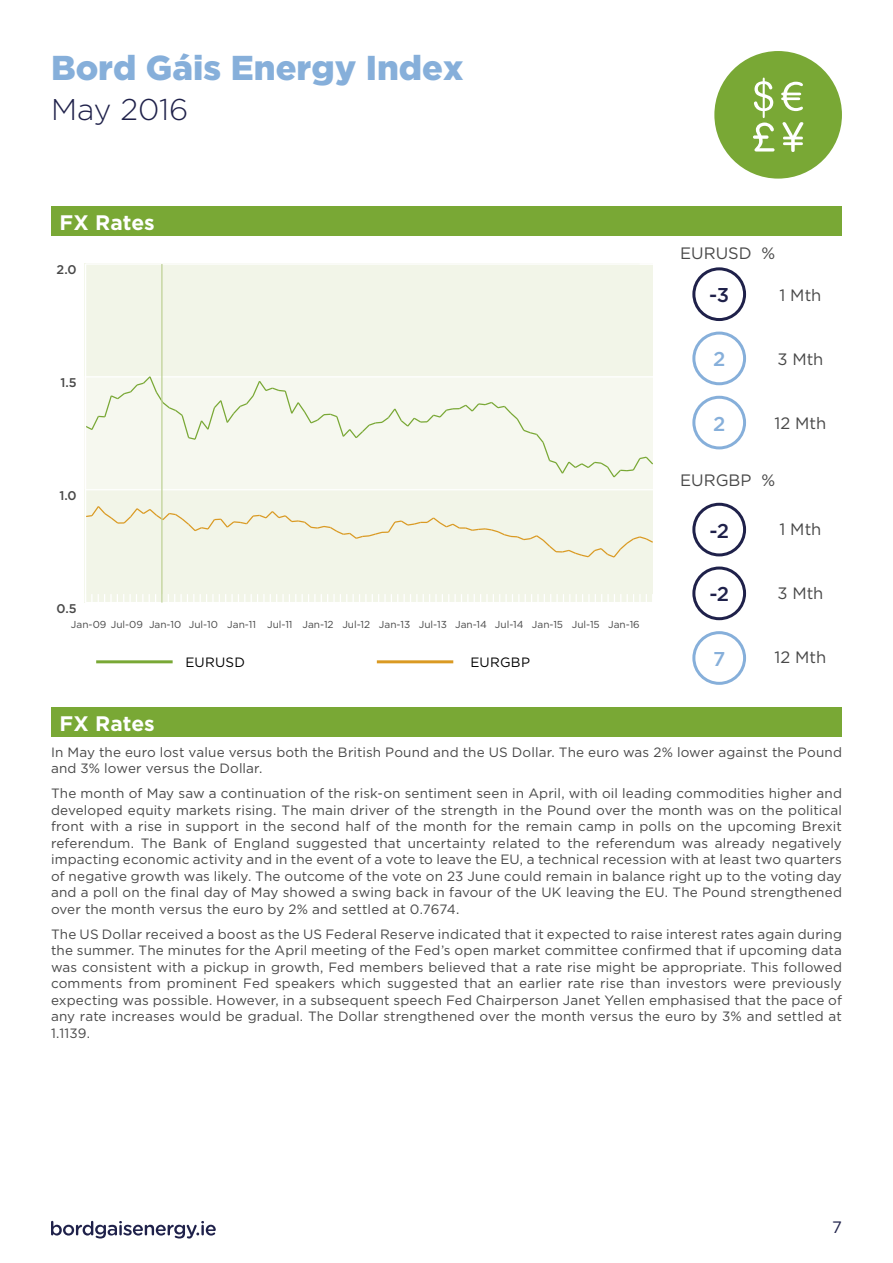
<style>
.page{position:relative;width:893px;height:1263px;background:#fff}
.page>*{position:absolute;margin:0;border:0;box-sizing:border-box;transform-origin:0 0}
.t1{font:900 34.5px "Gotham";color:#86afda}
.t2{font:300 30px "Gotham";color:#1f214a}
.t3{font:700 21px "Gotham";color:#fff}
.t4{font:500 19.95px "Gotham";color:#1f214a}
.t5{font:500 19.95px "Gotham";color:#86afda}
.t6{font:16.5px "Gotham";color:#484848}
.t7{font:16.5px "Gotham";color:#1f214a}
.t8{font:13.5px/16.5px "Gotham";letter-spacing:.01em;color:#484848;text-align:justify}
.t9{font:13.5px "Gotham";letter-spacing:.02em;color:#000}
.t10{font:500 12.6px "Gotham";color:#484848}
.t11{font:10.05px "Gotham";color:#484848}
</style>
<div class="page">
<svg style="left:51px;top:1221px;width:165px;height:17px"></svg>
<div style="left:84px;top:263px;width:569px;height:339px;background:#f2f5e8"></div>
<hr style="left:161px;top:264px;width:2px;height:338px;background:#bed196">
<hr style="left:85px;top:264px;width:1px;height:338px;background:#fff">
<div style="left:51px;top:707px;width:791px;height:30px;background:#79a835"></div>
<hr style="left:96px;top:660px;width:77px;height:3px;background:#79a835">
<hr style="left:377px;top:660px;width:76px;height:3px;background:#da9a23">
<div style="left:51px;top:206px;width:791px;height:30px;background:#79a835"></div>
<div style="left:692px;top:396px;width:54px;height:53px;border:3px solid #86afda;border-radius:50%"></div>
<div style="left:714px;top:51px;width:128px;height:128px;background:#79a835;border-radius:50%"></div>
<svg style="left:781px;top:82px;width:22px;height:29px"></svg>
<svg style="left:753px;top:78px;width:21px;height:74px"></svg>
<svg style="left:782px;top:122px;width:21px;height:30px"></svg>
<div style="left:692px;top:332px;width:54px;height:53px;border:3px solid #86afda;border-radius:50%"></div>
<div style="left:692px;top:631px;width:54px;height:54px;border:3px solid #86afda;border-radius:50%"></div>
<div style="left:692px;top:503px;width:54px;height:53px;border:3px solid #1f214a;border-radius:50%"></div>
<div style="left:692px;top:267px;width:54px;height:54px;border:3px solid #1f214a;border-radius:50%"></div>
<div style="left:692px;top:566px;width:54px;height:54px;border:3px solid #1f214a;border-radius:50%"></div>
<h1 class="t1" style="left:51px;top:47px;width:414px">Bord Gáis Energy Index</h1>
<h2 class="t2" style="left:51px;top:90px;width:139px">May 2016</h2>
<h3 class="t3" style="left:60px;top:210px;width:97px">FX Rates</h3>
<p class="t10" style="left:57px;top:261px;width:21px">2.0</p>
<p class="t10" style="left:60px;top:374px;width:18px">1.5</p>
<p class="t10" style="left:59px;top:487px;width:19px">1.0</p>
<p class="t10" style="left:57px;top:600px;width:22px">0.5</p>
<p class="t11" style="left:71px;top:618px;width:570px">Jan-09 Jul-09 Jan-10 Jul-10 Jan-11 Jul-11 Jan-12 Jul-12 Jan-13 Jul-13 Jan-14 Jul-14 Jan-15 Jul-15 Jan-16</p>
<h3 class="t3" style="left:60px;top:711px;width:97px">FX Rates</h3>
<p class="t9" style="left:185px;top:655px;width:61px">EURUSD</p>
<p class="t9" style="left:470px;top:655px;width:61px">EURGBP</p>
<p class="t6" style="left:680px;top:244px;width:97px">EURUSD %</p>
<h3 class="t4" style="left:709px;top:282px;width:21px">-3</h3>
<h3 class="t5" style="left:713px;top:346px;width:14px">2</h3>
<p class="t6" style="left:779px;top:286px;width:43px">1 Mth</p>
<p class="t6" style="left:777px;top:350px;width:48px">3 Mth</p>
<h3 class="t5" style="left:713px;top:410px;width:14px">2</h3>
<p class="t6" style="left:774px;top:414px;width:53px">12 Mth</p>
<p class="t6" style="left:680px;top:471px;width:97px">EURGBP %</p>
<h3 class="t4" style="left:709px;top:517px;width:21px">-2</h3>
<p class="t6" style="left:779px;top:520px;width:43px">1 Mth</p>
<h3 class="t4" style="left:709px;top:581px;width:21px">-2</h3>
<p class="t6" style="left:777px;top:584px;width:48px">3 Mth</p>
<h3 class="t5" style="left:713px;top:646px;width:14px">7</h3>
<p class="t6" style="left:774px;top:648px;width:53px">12 Mth</p>
<p class="t8" style="left:51px;top:743px;width:792px">In May the euro lost value versus both the British Pound and the US Dollar. The euro was 2% lower against the Pound and 3% lower versus the Dollar.</p>
<p class="t8" style="left:51px;top:785px;width:792px">The month of May saw a continuation of the risk-on sentiment seen in April, with oil leading commodities higher and developed equity markets rising. The main driver of the strength in the Pound over the month was on the political front with a rise in support in the second half of the month for the remain camp in polls on the upcoming Brexit referendum. The Bank of England suggested that uncertainty related to the referendum was already negatively impacting economic activity and in the event of a vote to leave the EU, a technical recession with at least two quarters of negative growth was likely. The outcome of the vote on 23 June could remain in balance right up to the voting day and a poll on the final day of May showed a swing back in favour of the UK leaving the EU. The Pound strengthened over the month versus the euro by 2% and settled at 0.7674.</p>
<p class="t8" style="left:51px;top:925px;width:792px">The US Dollar received a boost as the US Federal Reserve indicated that it expected to raise interest rates again during the summer. The minutes for the April meeting of the Fed’s open market committee confirmed that if upcoming data was consistent with a pickup in growth, Fed members believed that a rate rise might be appropriate. This followed comments from prominent Fed speakers which suggested that an earlier rate rise than investors were previously expecting was possible. However, in a subsequent speech Fed Chairperson Janet Yellen emphasised that the pace of any rate increases would be gradual. The Dollar strengthened over the month versus the euro by 3% and settled at 1.1139.</p>
<p class="t7" style="left:832px;top:1218px;width:11px">7</p>
</div>
